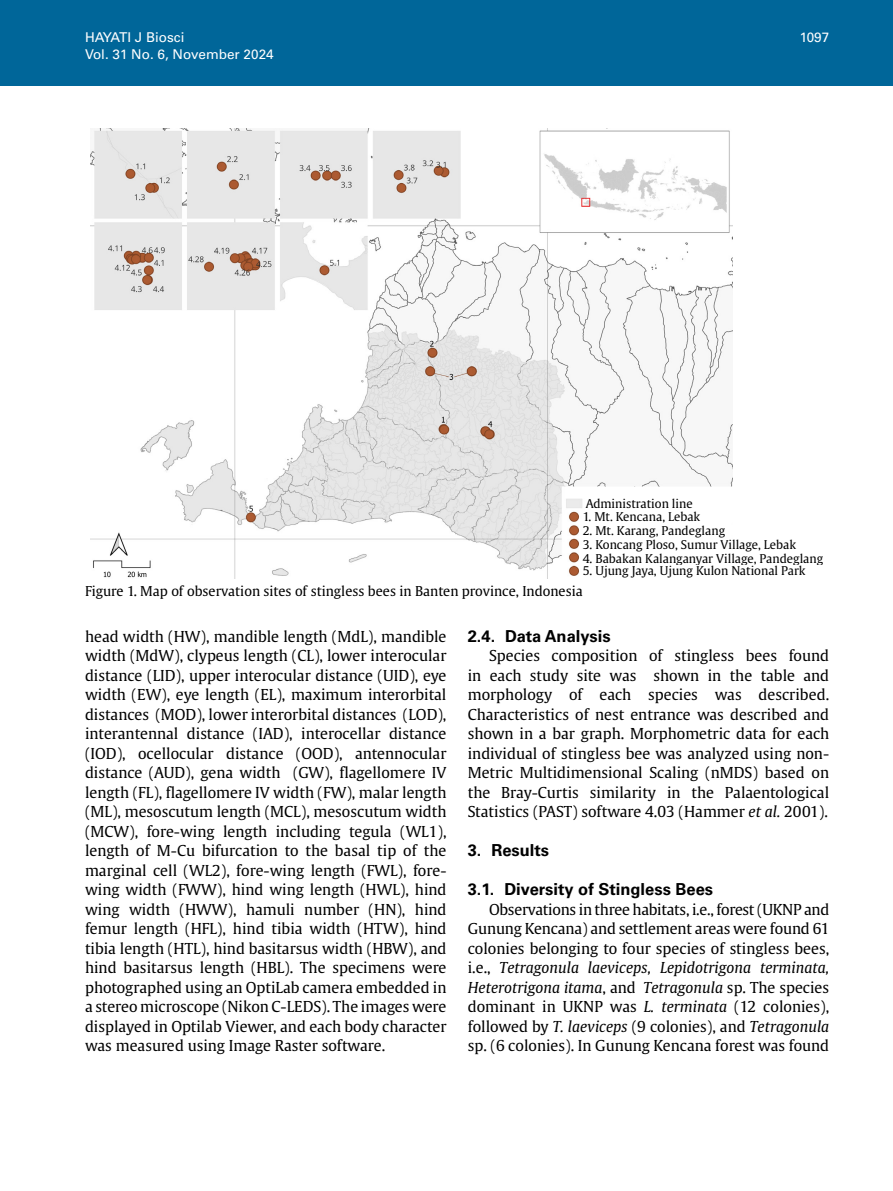
<style>
.page{position:relative;width:893px;height:1191px;background:#fff}
.page>*{position:absolute;margin:0;border:0;box-sizing:border-box;transform-origin:0 0}
.t1{font:700 16.5px "Univers LT Std";color:#000}
.t2{font:15px/19.5px "Gulliver";color:#000;text-align:justify}
.t3{font:13.5px "Gulliver";color:#000}
.t4{font:13.5px "Univers LT Std";color:#fff}
.t5{font:12px "Gulliver";color:#000}
.s1{font-style:italic}
</style>
<div class="page">
<div style="left:0;top:0;width:893px;height:85px;background:#069"></div>
<img style="left:91px;top:128px;width:642px;height:451px">
<div style="left:586px;top:499px;width:230px;height:9px;background:#fff"></div>
<div style="left:583px;top:512px;width:230px;height:9px;background:#fff"></div>
<div style="left:583px;top:525px;width:230px;height:10px;background:#fff"></div>
<div style="left:583px;top:539px;width:230px;height:10px;background:#fff"></div>
<div style="left:583px;top:553px;width:241px;height:10px;background:#fff"></div>
<div style="left:583px;top:565px;width:241px;height:10px;background:#fff"></div>
<p class="t4" style="left:85px;top:30px;width:101px">HAYATI J Biosci</p>
<p class="t4" style="left:800px;top:30px;width:31px">1097</p>
<p class="t4" style="left:85px;top:46px;width:190px">Vol. 31 No. 6, November 2024</p>
<p class="t5" style="left:586px;top:496px;width:109px">Administration line</p>
<p class="t5" style="left:583px;top:509px;width:119px">1. Mt. Kencana, Lebak</p>
<p class="t5" style="left:583px;top:523px;width:144px">2. Mt. Karang, Pandeglang</p>
<p class="t5" style="left:583px;top:537px;width:215px">3. Koncang Ploso, Sumur Village, Lebak</p>
<p class="t5" style="left:583px;top:550px;width:242px">4. Babakan Kalanganyar Village, Pandeglang</p>
<p class="t5" style="left:583px;top:563px;width:224px">5. Ujung Jaya, Ujung Kulon National Park</p>
<p class="t3" style="left:85px;top:583px;width:499px">Figure 1. Map of observation sites of stingless bees in Banten province, Indonesia</p>
<p class="t2" style="left:85px;top:626px;width:363px">head width (HW), mandible length (MdL), mandible width (MdW), clypeus length (CL), lower interocular distance (LID), upper interocular distance (UID), eye width (EW), eye length (EL), maximum interorbital distances (MOD), lower interorbital distances (LOD), interantennal distance (IAD), interocellar distance (IOD), ocellocular distance (OOD), antennocular distance (AUD), gena width (GW), flagellomere IV length (FL), flagellomere IV width (FW), malar length (ML), mesoscutum length (MCL), mesoscutum width (MCW), fore-wing length including tegula (WL1), length of M-Cu bifurcation to the basal tip of the marginal cell (WL2), fore-wing length (FWL), fore&shy;wing width (FWW), hind wing length (HWL), hind wing width (HWW), hamuli number (HN), hind femur length (HFL), hind tibia width (HTW), hind tibia length (HTL), hind basitarsus width (HBW), and hind basitarsus length (HBL). The specimens were photographed using an OptiLab camera embedded in a stereo microscope (Nikon C-LEDS). The images were displayed in Optilab Viewer, and each body character was measured using Image Raster software.</p>
<p class="t1" style="left:468px;top:626px;width:144px">2.4. Data Analysis</p>
<p class="t2" style="left:468px;top:646px;width:363px;text-indent:21px">Species composition of stingless bees found in each study site was shown in the table and morphology of each species was described.<br>Characteristics of nest entrance was described and shown in a bar graph. Morphometric data for each individual of stingless bee was analyzed using non-Metric Multidimensional Scaling (nMDS) based on the Bray-Curtis similarity in the Palaentological Statistics (PAST) software 4.03 (Hammer <span class="s1">et al.</span> 2001).</p>
<p class="t1" style="left:468px;top:840px;width:83px">3. Results</p>
<p class="t1" style="left:468px;top:879px;width:247px">3.1. Diversity of Stingless Bees</p>
<p class="t2" style="left:468px;top:899px;width:363px;text-indent:21px">Observations in three habitats, i.e., forest (UKNP and Gunung Kencana) and settlement areas were found 61 colonies belonging to four species of stingless bees, i.e., <span class="s1">Tetragonula laeviceps, Lepidotrigona terminata, Heterotrigona itama</span>, and <span class="s1">Tetragonula</span> sp. The species dominant in UKNP was <span class="s1">L. terminata</span> (12 colonies), followed by <span class="s1">T. laeviceps</span> (9 colonies), and <span class="s1">Tetragonula </span>sp. (6 colonies). In Gunung Kencana forest was found</p>
</div>
